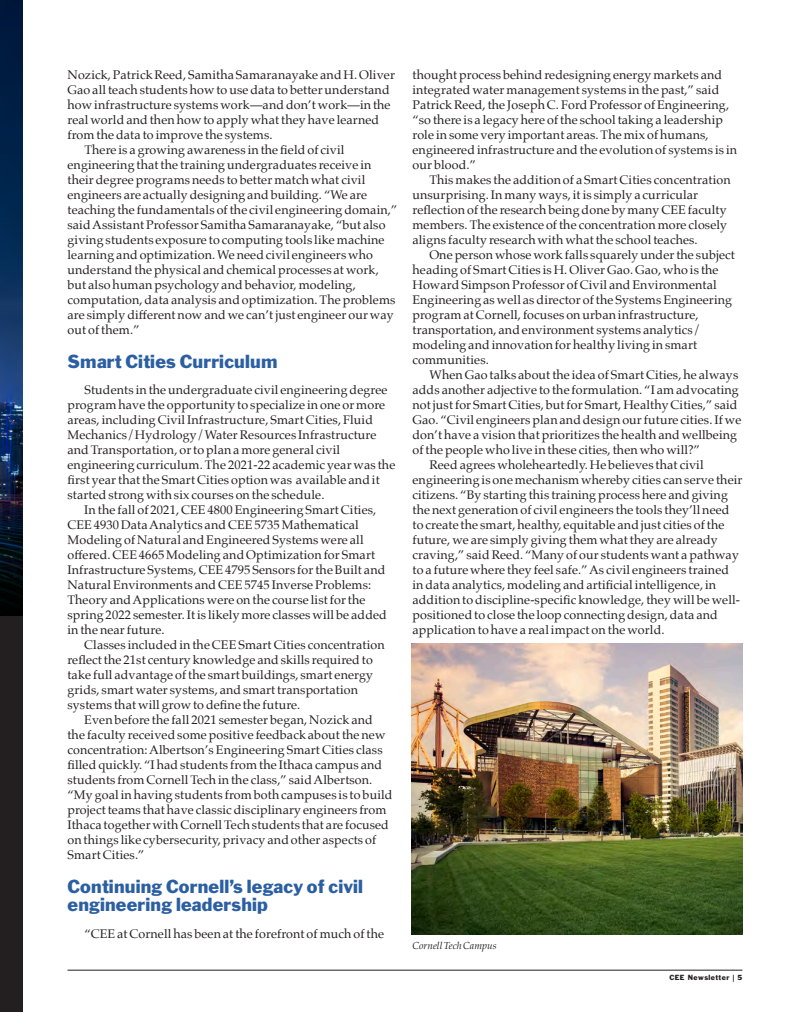
<style>
.page{position:relative;width:810px;height:1035px;background:#fff}
.page>*{position:absolute;margin:0;border:0;box-sizing:border-box;transform-origin:0 0}
.t1{font:17.5px/18.8px "Franklin Gothic Std";letter-spacing:.01em;color:#2b5fa2}
.t2{font:12.5px/15px "Palatino";letter-spacing:.01em;color:#231f20}
.t3{font:italic 10px "Palatino";color:#231f20}
.t4{font:6.88px "Franklin Gothic Std";letter-spacing:.06em;color:#231f20}
</style>
<div class="page">
<hr style="left:68px;top:970px;width:674px;height:1px;background:#231f20">
<img style="left:0;top:0;width:22px;height:518px">
<img style="left:412px;top:643px;width:330px;height:292px">
<svg style="left:0;top:518px;width:22px;height:99px;background:#020c14"></svg>
<div style="left:0;top:617px;width:22px;height:395px;background:#231f20"></div>
<p class="t2" style="left:68px;top:67px;width:329px">Nozick, Patrick Reed, Samitha Samaranayake and H. Oliver Gao all teach students how to use data to better understand how infrastructure systems work—and don’t work—in the real world and then how to apply what they have learned from the data to improve the systems.</p>
<p class="t2" style="left:68px;top:142px;width:331px;text-indent:17px">There is a growing awareness in the field of civil engineering that the training undergraduates receive in their degree programs needs to better match what civil engineers are actually designing and building. “We are teaching the fundamentals of the civil engineering domain,” said Assistant Professor Samitha Samaranayake, “but also giving students exposure to computing tools like machine learning and optimization. We need civil engineers who understand the physical and chemical processes at work, but also human psychology and behavior, modeling, computation, data analysis and optimization. The problems are simply different now and we can’t just engineer our way out of them.”</p>
<h4 class="t1" style="left:68px;top:351px;width:212px">Smart Cities Curriculum</h4>
<p class="t2" style="left:84px;top:382px;width:305px">Students in the undergraduate civil engineering degree</p>
<p class="t2" style="left:68px;top:397px;width:319px">program have the opportunity to specialize in one or more</p>
<p class="t2" style="left:68px;top:412px;width:307px">areas, including Civil Infrastructure, Smart Cities, Fluid</p>
<p class="t2" style="left:68px;top:427px;width:310px">Mechanics/Hydrology/Water Resources Infrastructure</p>
<p class="t2" style="left:68px;top:442px;width:274px">and Transportation, or to plan a more general civil</p>
<p class="t2" style="left:68px;top:457px;width:329px">engineering curriculum. The 2021-22 academic year was the</p>
<p class="t2" style="left:68px;top:472px;width:314px">first year that the Smart Cities option was available and it</p>
<p class="t2" style="left:68px;top:487px;width:258px">started strong with six courses on the schedule.</p>
<p class="t2" style="left:84px;top:502px;width:294px">In the fall of 2021, CEE 4800 Engineering Smart Cities,</p>
<p class="t2" style="left:67px;top:517px;width:293px">CEE 4930 Data Analytics and CEE 5735 Mathematical</p>
<p class="t2" style="left:67px;top:532px;width:298px">Modeling of Natural and Engineered Systems were all</p>
<p class="t2" style="left:67px;top:547px;width:309px">offered. CEE 4665 Modeling and Optimization for Smart</p>
<p class="t2" style="left:67px;top:562px;width:319px">Infrastructure Systems, CEE 4795 Sensors for the Built and</p>
<p class="t2" style="left:67px;top:577px;width:305px">Natural Environments and CEE 5745 Inverse Problems:</p>
<p class="t2" style="left:67px;top:592px;width:300px">Theory and Applications were on the course list for the</p>
<p class="t2" style="left:67px;top:607px;width:321px">spring 2022 semester. It is likely more classes will be added</p>
<p class="t2" style="left:67px;top:622px;width:99px">in the near future.</p>
<p class="t2" style="left:67px;top:637px;width:319px;text-indent:17px">Classes included in the CEE Smart Cities concentration reflect the 21st century knowledge and skills required to take full advantage of the smart buildings, smart energy grids, smart water systems, and smart transportation systems that will grow to define the future.</p>
<p class="t2" style="left:67px;top:712px;width:327px;text-indent:17px">Even before the fall 2021 semester began, Nozick and the faculty received some positive feedback about the new concentration: Albertson’s Engineering Smart Cities class filled quickly. “I had students from the Ithaca campus and students from Cornell Tech in the class,” said Albertson. “My goal in having students from both campuses is to build project teams that have classic disciplinary engineers from Ithaca together with Cornell Tech students that are focused on things like cybersecurity, privacy and other aspects of Smart Cities.”</p>
<h4 class="t1" style="left:68px;top:876px;width:297px">Continuing Cornell’s legacy of civil engineering leadership</h4>
<p class="t2" style="left:84px;top:926px;width:301px">“CEE at Cornell has been at the forefront of much of the</p>
<p class="t2" style="left:412px;top:67px;width:326px">thought process behind redesigning energy markets and integrated water management systems in the past,” said Patrick Reed, the Joseph C. Ford Professor of Engineering, “so there is a legacy here of the school taking a leadership role in some very important areas. The mix of humans, engineered infrastructure and the evolution of systems is in our blood.”</p>
<p class="t2" style="left:412px;top:172px;width:320px;text-indent:17px">This makes the addition of a Smart Cities concentration unsurprising. In many ways, it is simply a curricular reflection of the research being done by many CEE faculty members. The existence of the concentration more closely aligns faculty research with what the school teaches.</p>
<p class="t2" style="left:412px;top:247px;width:324px;text-indent:17px">One person whose work falls squarely under the subject heading of Smart Cities is H. Oliver Gao. Gao, who is the Howard Simpson Professor of Civil and Environmental Engineering as well as director of the Systems Engineering program at Cornell, focuses on urban infrastructure, transportation, and environment systems analytics/ modeling and innovation for healthy living in smart communities.</p>
<p class="t2" style="left:412px;top:367px;width:331px;text-indent:17px">When Gao talks about the idea of Smart Cities, he always adds another adjective to the formulation. “I am advocating not just for Smart Cities, but for Smart, Healthy Cities,” said Gao. “Civil engineers plan and design our future cities. If we don’t have a vision that prioritizes the health and wellbeing of the people who live in these cities, then who will?”</p>
<p class="t2" style="left:412px;top:457px;width:331px;text-indent:17px">Reed agrees wholeheartedly. He believes that civil engineering is one mechanism whereby cities can serve their citizens. “By starting this training process here and giving the next generation of civil engineers the tools they’ll need to create the smart, healthy, equitable and just cities of the future, we are simply giving them what they are already craving,” said Reed. “Many of our students want a pathway to a future where they feel safe.” As civil engineers trained in data analytics, modeling and artificial intelligence, in addition to discipline-specific knowledge, they will be well&shy;positioned to close the loop connecting design, data and application to have a real impact on the world.</p>
<p class="t3" style="left:412px;top:937px;width:86px">Cornell Tech Campus</p>
<p class="t4" style="left:670px;top:973px;width:74px">CEE Newsletter | 5</p>
</div>
